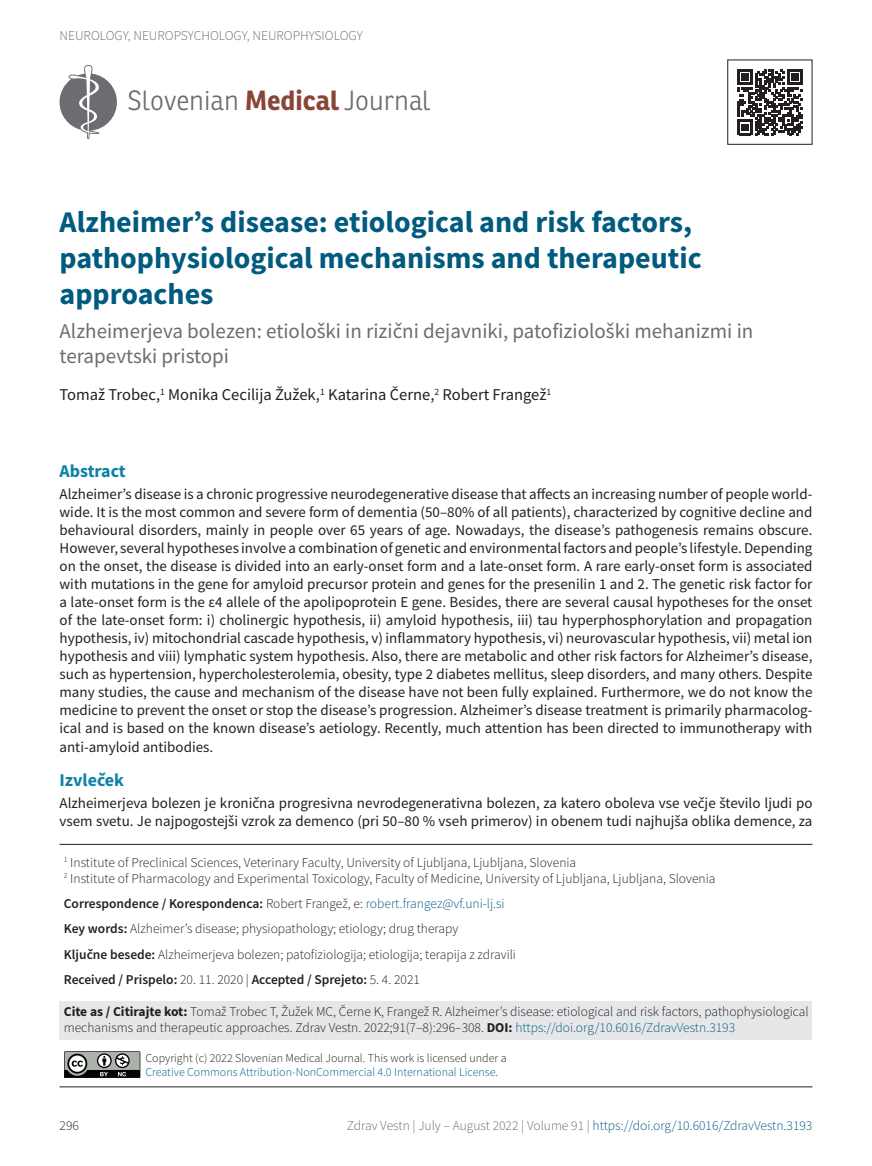
<style>
.page{position:relative;width:872px;height:1166px;background:#fff}
.page>*{position:absolute;margin:0;border:0;box-sizing:border-box;transform-origin:0 0}
.t1{font:700 30px/36px "Source Sans Pro";color:#005b7f}
.t2{font:300 27px "Ronnia";letter-spacing:-.005em;color:#6c6d70}
.t3{font:21px/25.2px "Source Sans Pro";color:#6c6d70}
.t4{font:300 20.25px "Ronnia";letter-spacing:-.005em;color:#6c6d70}
.t5{font:700 18px "Source Sans Pro";color:#0d82a6}
.t6{font:16.5px "Source Sans Pro";color:#231f20}
.t7{font:15px/18px "Source Sans Pro";color:#231f20;text-align:justify}
.t8{font:300 13.5px/25.2px "Source Sans Pro";color:#231f20}
.t9{font:300 13.5px "Source Sans Pro";color:#005b7f}
.t10{font:300 13.5px "Source Sans Pro";color:#6c6d70}
.t11{font:300 12px/14.4px "Source Sans Pro";color:#231f20}
.s1{font-weight:700;color:#894538}
.s2{font-size:27px}
.s3{font-weight:600}
.s4{color:#005b7f}
.s5{font-weight:700}
.s6{color:#6c6d70}
</style>
<div class="page">
<svg style="left:64px;top:1051px;width:77px;height:27px;background:#747874"></svg>
<svg style="left:737px;top:69px;width:66px;height:66px"></svg>
<div style="left:727px;top:60px;width:85px;height:85px;border:1px solid #231f20"></div>
<div style="left:60px;top:1001px;width:752px;height:38px;background:#e6e7e9"></div>
<hr style="left:60px;top:1086px;width:752px;height:1px;background:#231f20">
<hr style="left:60px;top:843px;width:752px;height:1px;background:#231f20">
<svg style="left:60px;top:65px;width:57px;height:74px"></svg>
<p class="t10" style="left:60px;top:27px;width:305px">NEUROLOGY, NEUROPSYCHOLOGY, NEUROPHYSIOLOGY</p>
<h2 class="t2" style="left:128px;top:84px;width:213px">Slovenian <span class="s1">Medical</span></h2>
<h3 class="t4" style="left:347px;top:88px;width:8px">l</h3>
<h2 class="t2" style="left:422px;top:84px;width:10px">l</h2>
<h3 class="t4" style="left:126px;top:88px;width:298px">Slovenian <span class="s1">Medical</span> Journa<span class="s2">Journa</span></h3>
<h1 class="t1" style="left:60px;top:204px;width:643px">Alzheimer’s disease: etiological and risk factors, pathophysiological mechanisms and therapeutic approaches</h1>
<h3 class="t3" style="left:60px;top:318px;width:695px">Alzheimerjeva bolezen: etiološki in rizični dejavniki, patofiziološki mehanizmi in terapevtski pristopi</h3>
<p class="t6" style="left:60px;top:384px;width:493px">Tomaž Trobec,<sup>1</sup> Monika Cecilija Žužek,<sup>1</sup> Katarina Černe,<sup>2</sup> Robert Frangež<sup>1</sup></p>
<p class="t5" style="left:60px;top:458px;width:68px">Abstract</p>
<p class="t7" style="left:60px;top:485px;width:754px">Alzheimer’s disease is a chronic progressive neurodegenerative disease that affects an increasing number of people world&shy;wide. It is the most common and severe form of dementia (50–80% of all patients), characterized by cognitive decline and behavioural disorders, mainly in people over 65 years of age. Nowadays, the disease’s pathogenesis remains obscure.<br>However, several hypotheses involve a combination of genetic and environmental factors and people’s lifestyle. Depending on the onset, the disease is divided into an early-onset form and a late-onset form. A rare early-onset form is associated with mutations in the gene for amyloid precursor protein and genes for the presenilin 1 and 2. The genetic risk factor for a late-onset form is the ε4 allele of the apolipoprotein E gene. Besides, there are several causal hypotheses for the onset of the late-onset form: i) cholinergic hypothesis, ii) amyloid hypothesis, iii) tau hyperphosphorylation and propagation hypothesis, iv) mitochondrial cascade hypothesis, v) inflammatory hypothesis, vi) neurovascular hypothesis, vii) metal ion hypothesis and viii) lymphatic system hypothesis. Also, there are metabolic and other risk factors for Alzheimer’s disease, such as hypertension, hypercholesterolemia, obesity, type 2 diabetes mellitus, sleep disorders, and many others. Despite many studies, the cause and mechanism of the disease have not been fully explained. Furthermore, we do not know the medicine to prevent the onset or stop the disease’s progression. Alzheimer’s disease treatment is primarily pharmacolog&shy;ical and is based on the known disease’s aetiology. Recently, much attention has been directed to immunotherapy with anti-amyloid antibodies.</p>
<p class="t5" style="left:60px;top:767px;width:66px">Izvleček</p>
<p class="t7" style="left:60px;top:793px;width:754px">Alzheimerjeva bolezen je kronična progresivna nevrodegenerativna bolezen, za katero oboleva vse večje število ljudi po vsem svetu. Je najpogostejši vzrok za demenco (pri 50–80 % vseh primerov) in obenem tudi najhujša oblika demence, za</p>
<p class="t8" style="left:64px;top:853px;width:653px;line-height:16.2px"><sup>1</sup> Institute of Preclinical Sciences, Veterinary Faculty, University of Ljubljana, Ljubljana, Slovenia<br><sup>2</sup> Institute of Pharmacology and Experimental Toxicology, Faculty of Medicine, University of Ljubljana, Ljubljana, Slovenia</p>
<p class="t8" style="left:64px;top:890px;width:454px"><span class="s3">Correspondence / Korespondenca:</span> Robert Frangež, e: <span class="s4">robert.frangez@vf.uni-lj.si </span><span class="s3">Key words:</span> Alzheimer’s disease; physiopathology; etiology; drug therapy<br><span class="s3">Ključne besede:</span> Alzheimerjeva bolezen; patofiziologija; etiologija; terapija z zdravili <span class="s3">Received / Prispelo:</span> 20. 11. 2020 | <span class="s3">Accepted / Sprejeto:</span> 5. 4. 2021</p>
<p class="t8" style="left:64px;top:1003px;width:746px;line-height:16.2px"><span class="s5">Cite as / Citirajte kot:</span> Tomaž Trobec T, Žužek MC, Černe K, Frangež R. Alzheimer’s disease: etiological and risk factors, pathophysiological mechanisms and therapeutic approaches. Zdrav Vestn. 2022;91(7–8):296–308. <span class="s5">DOI:</span> <span class="s4">https://doi.org/10.6016/ZdravVestn.3193</span></p>
<p class="t8" style="left:60px;top:1112px;width:21px">296</p>
<p class="t11" style="left:145px;top:1050px;width:362px">Copyright (c) 2022 Slovenian Medical Journal. This work is licensed under a<br><span class="s4">Creative Commons Attribution-NonCommercial 4.0 International License</span>.</p>
<p class="t9" style="left:347px;top:1116px;width:467px"><span class="s6">Zdrav Vestn | July – August 2022 | Volume 91 |</span> https://doi.org/10.6016/ZdravVestn.3193</p>
</div>
